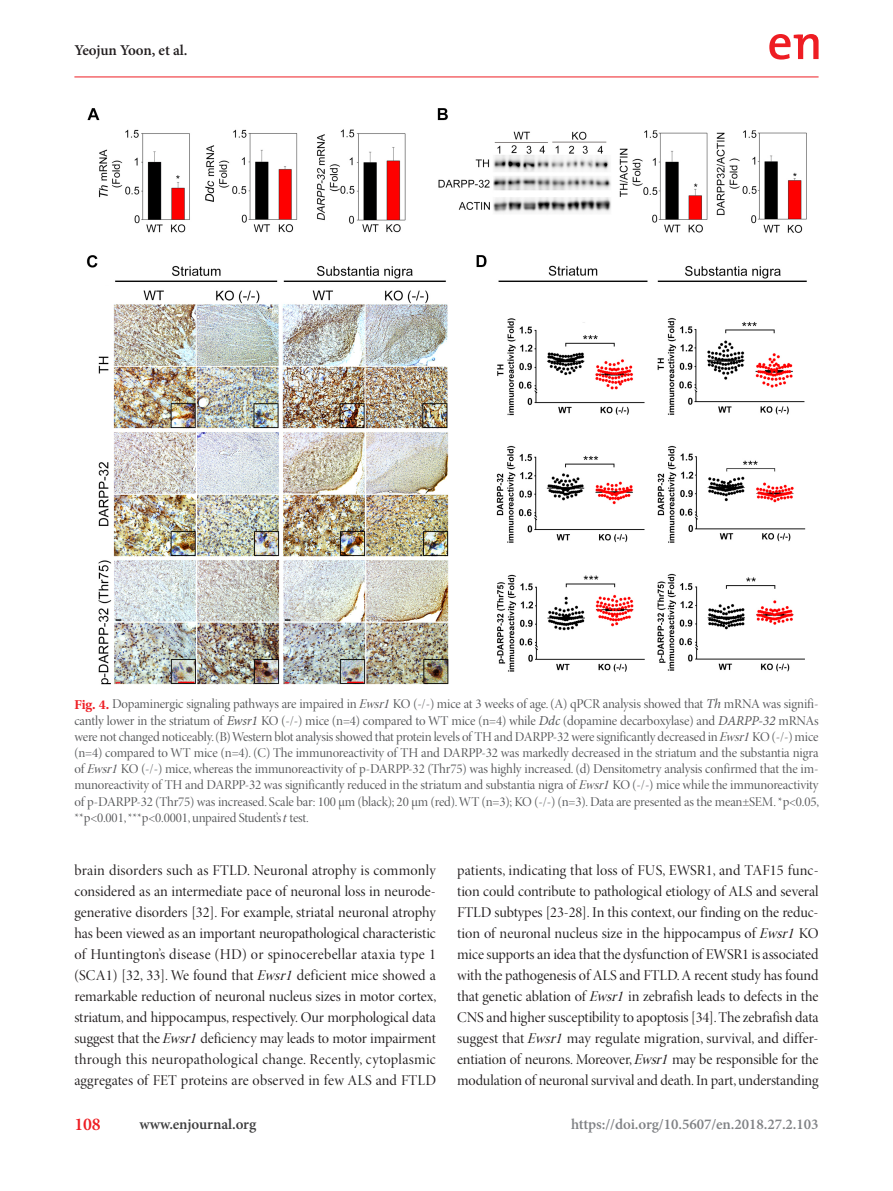
<style>
.page{position:relative;width:893px;height:1191px;background:#fff}
.page>*{position:absolute;margin:0;border:0;box-sizing:border-box;transform-origin:0 0}
.t1{font:600 18px "Minion Pro";color:#ee1d23}
.t2{font:15px/21px "Minion Pro Disp";color:#231f20;text-align:justify}
.t3{font:600 15px "Minion Pro";letter-spacing:-.005em;color:#808285}
.t4{font:600 15px "Minion Pro";letter-spacing:-.005em;color:#3e3e3f}
.t5{font:600 15px "Minion Pro";letter-spacing:-.01em;color:#231f20}
.t6{font:13.5px/16.2px "Minion Pro Disp";letter-spacing:-.015em;color:#57585a;text-align:justify}
.s1{font-family:"Utopia Std";font-weight:600;color:#ee1d23}
.s2{font-style:italic}
.s3{font-family:"Minion Pro";font-style:italic}
</style>
<div class="page">
<hr style="left:74px;top:77px;width:745px;height:1px;background:#ee1d23">
<svg style="left:769px;top:34px;width:50px;height:26px"></svg>
<img style="left:86px;top:108px;width:721px;height:576px">
<p class="t5" style="left:74px;top:40px;width:115px">Yeojun Yoon, et al.</p>
<p class="t6" style="left:74px;top:696px;width:746px"><span class="s1">Fig. 4.</span> Dopaminergic signaling pathways are impaired in <span class="s2">Ewsr1</span> KO (-/-) mice at 3 weeks of age. (A) qPCR analysis showed that <span class="s3">Th</span> mRNA was signifi&shy;cantly lower in the striatum of <span class="s3">Ewsr1</span> KO (-/-) mice (n=4) compared to WT mice (n=4) while <span class="s3">Ddc</span> (dopamine decarboxylase) and <span class="s3">DARPP-32</span> mRNAs were not changed noticeably. (B) Western blot analysis showed that protein levels of TH and DARPP-32 were significantly decreased in <span class="s2">Ewsr1</span> KO (-/-) mice (n=4) compared to WT mice (n=4). (C) The immunoreactivity of TH and DARPP-32 was markedly decreased in the striatum and the substantia nigra of <span class="s2">Ewsr1</span> KO (-/-) mice, whereas the immunoreactivity of p-DARPP-32 (Thr75) was highly increased. (d) Densitometry analysis confirmed that the im&shy;munoreactivity of TH and DARPP-32 was significantly reduced in the striatum and substantia nigra of <span class="s2">Ewsr1</span> KO (-/-) mice while the immunoreactivity of p-DARPP-32 (Thr75) was increased. Scale bar: 100 μm (black); 20 μm (red). WT (n=3); KO (-/-) (n=3). Data are presented as the mean±SEM. *p&lt;0.05, **p&lt;0.001, ***p&lt;0.0001, unpaired Student’s <span class="s2">t</span>test.</p>
<p class="t2" style="left:74px;top:860px;width:364px">brain disorders such as FTLD. Neuronal atrophy is commonly considered as an intermediate pace of neuronal loss in neurode&shy;generative disorders [32]. For example, striatal neuronal atrophy has been viewed as an important neuropathological characteristic of Huntington’s disease (HD) or spinocerebellar ataxia type 1 (SCA1) [32, 33]. We found that <span class="s2">Ewsr1</span>deficient mice showed a remarkable reduction of neuronal nucleus sizes in motor cortex, striatum, and hippocampus, respectively. Our morphological data suggest that the <span class="s2">Ewsr1</span>deficiency may leads to motor impairment through this neuropathological change. Recently, cytoplasmic aggregates of FET proteins are observed in few ALS and FTLD</p>
<p class="t2" style="left:457px;top:860px;width:363px">patients, indicating that loss of FUS, EWSR1, and TAF15 func&shy;tion could contribute to pathological etiology of ALS and several FTLD subtypes [23-28]. In this context, our finding on the reduc&shy;tion of neuronal nucleus size in the hippocampus of <span class="s2">Ewsr1</span> KO mice supports an idea that the dysfunction of EWSR1 is associated with the pathogenesis of ALS and FTLD. A recent study has found that genetic ablation of <span class="s2">Ewsr1</span>in zebrafish leads to defects in the CNS and higher susceptibility to apoptosis [34]. The zebrafish data suggest that <span class="s2">Ewsr1</span>may regulate migration, survival, and differ&shy;entiation of neurons. Moreover, <span class="s2">Ewsr1</span>may be responsible for the modulation of neuronal survival and death. In part, understanding</p>
<p class="t1" style="left:74px;top:1112px;width:28px">108</p>
<p class="t4" style="left:140px;top:1114px;width:118px">www.enjournal.org</p>
<p class="t3" style="left:571px;top:1114px;width:249px">https://doi.org/10.5607/en.2018.27.2.103</p>
</div>
